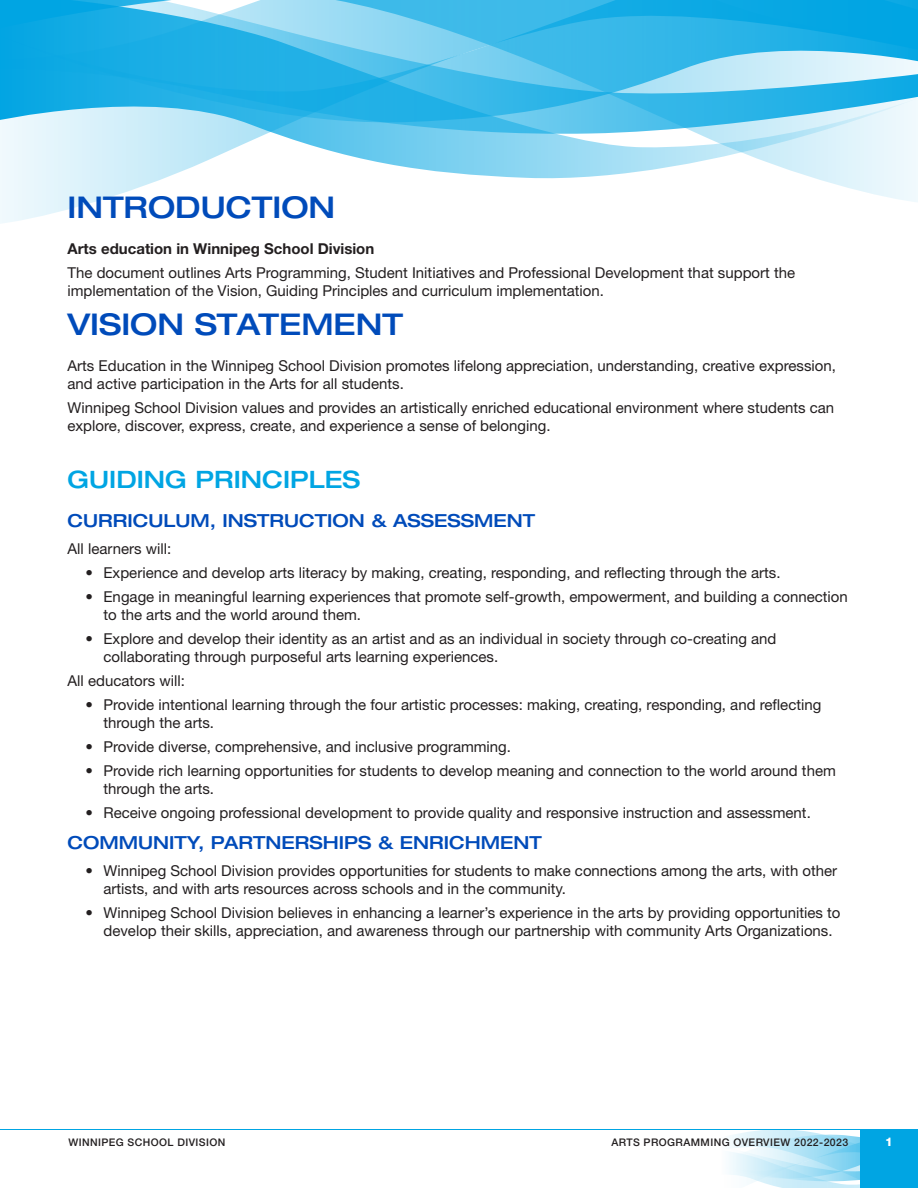
<style>
.page{position:relative;width:918px;height:1188px;background:#fff}
.page>*{position:absolute;margin:0;border:0;box-sizing:border-box;transform-origin:0 0}
.Head1{font:500 expanded 30px "Helvetica Neue LT Std";color:#004bba}
.Head2{font:500 expanded 24px "Helvetica Neue LT Std";color:#00a5e3}
.Head3{font:500 expanded 18px "Helvetica Neue LT Std";color:#004bba}
.Body1{font:15px/18px "Helvetica Neue LT Std";color:#231f20}
.Body1-2{font:700 15px "Helvetica Neue LT Std";color:#231f20}
.t1{font:800 12px "Helvetica Neue LT Std";color:#fff}
.t2{font:500 10.5px "Helvetica Neue LT Std";letter-spacing:.04em;color:#231f20}
</style>
<div class="page">
<hr style="left:0;top:1129px;width:918px;height:1px;background:#00a5e3">
<svg style="left:729px;top:1130px;width:131px;height:58px"></svg>
<div style="left:860px;top:1130px;width:58px;height:58px;background:#00a5e3"></div>
<svg style="left:0;top:0;width:918px;height:224px"></svg>
<p class="Head1" style="left:68px;top:188px;width:269px">INTRODUCTION</p>
<p class="Body1-2" style="left:68px;top:239px;width:308px">Arts education in Winnipeg School Division</p>
<p class="Body1" style="left:68px;top:263px;width:729px">The document outlines Arts Programming, Student Initiatives and Professional Development that support the implementation of the Vision, Guiding Principles and curriculum implementation.</p>
<p class="Head1" style="left:68px;top:305px;width:337px">VISION STATEMENT</p>
<p class="Body1" style="left:68px;top:356px;width:770px">Arts Education in the Winnipeg School Division promotes lifelong appreciation, understanding, creative expression, and active participation in the Arts for all students.</p>
<p class="Body1" style="left:68px;top:398px;width:768px">Winnipeg School Division values and provides an artistically enriched educational environment where students can explore, discover, express, create, and experience a sense of belonging.</p>
<p class="Head2" style="left:68px;top:464px;width:294px">GUIDING PRINCIPLES</p>
<p class="Head3" style="left:68px;top:509px;width:469px">CURRICULUM, INSTRUCTION &amp; ASSESSMENT</p>
<p class="Body1" style="left:68px;top:539px;width:105px">All learners will:</p>
<p class="Body1" style="left:86px;top:563px;width:697px">• Experience and develop arts literacy by making, creating, responding, and reflecting through the arts.</p>
<p class="Body1" style="left:104px;top:587px;width:746px;text-indent:-18px">• Engage in meaningful learning experiences that promote self-growth, empowerment, and building a connection to the arts and the world around them.</p>
<p class="Body1" style="left:104px;top:629px;width:674px;text-indent:-18px">• Explore and develop their identity as an artist and as an individual in society through co-creating and collaborating through purposeful arts learning experiences.</p>
<p class="Body1" style="left:68px;top:671px;width:119px">All educators will:</p>
<p class="Body1" style="left:104px;top:695px;width:719px;text-indent:-18px">• Provide intentional learning through the four artistic processes: making, creating, responding, and reflecting through the arts.</p>
<p class="Body1" style="left:86px;top:737px;width:427px">• Provide diverse, comprehensive, and inclusive programming.</p>
<p class="Body1" style="left:104px;top:761px;width:734px;text-indent:-18px">• Provide rich learning opportunities for students to develop meaning and connection to the world around them through the arts.</p>
<p class="Body1" style="left:86px;top:803px;width:727px">• Receive ongoing professional development to provide quality and responsive instruction and assessment.</p>
<p class="Head3" style="left:68px;top:832px;width:476px">COMMUNITY, PARTNERSHIPS &amp; ENRICHMENT</p>
<p class="Body1" style="left:104px;top:862px;width:735px;text-indent:-18px">• Winnipeg School Division provides opportunities for students to make connections among the arts, with other artists, and with arts resources across schools and in the community.</p>
<p class="Body1" style="left:104px;top:904px;width:739px;text-indent:-18px">• Winnipeg School Division believes in enhancing a learner’s experience in the arts by providing opportunities to develop their skills, appreciation, and awareness through our partnership with community Arts Organizations.</p>
<p class="t2" style="left:68px;top:1136px;width:159px">WINNIPEG SCHOOL DIVISION</p>
<p class="t2" style="left:611px;top:1136px;width:239px">ARTS PROGRAMMING OVERVIEW 2022-2023</p>
<p class="t1" style="left:885px;top:1134px;width:9px">1</p>
</div>
